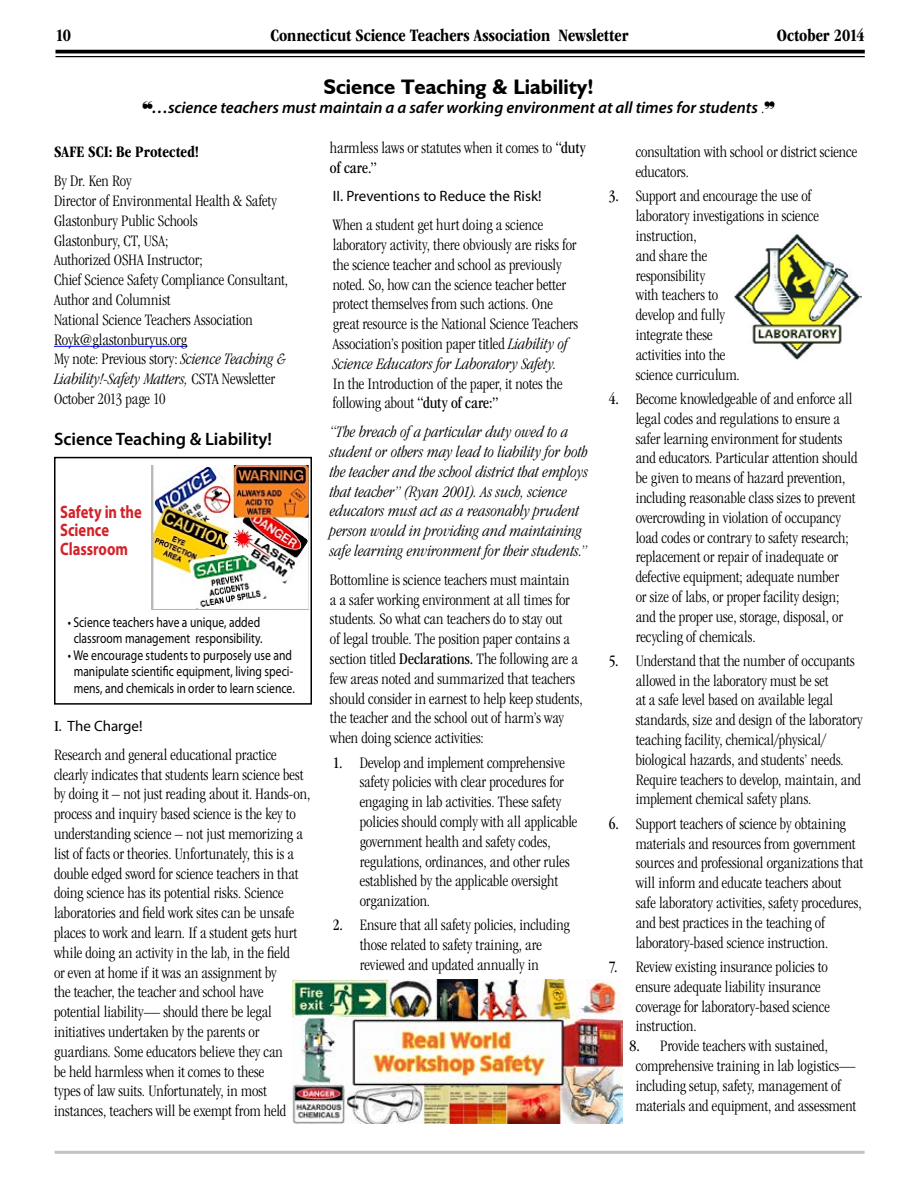
<style>
.page{position:relative;width:918px;height:1188px;background:#fff}
.page>*{position:absolute;margin:0;border:0;box-sizing:border-box;transform-origin:0 0}
.t1{font:700 21px "Humanist 521 BT";color:#000}
.t2{font:700 condensed 18px "ITC Garamond Std";color:#000}
.t3{font:700 18px/18.5px "Myriad Pro";color:#d2232a;scale:.81 1}
.t4{font:600 18px "Myriad Pro";color:#000}
.t5{font:300 condensed 16.5px/19.8px "ITC Garamond Std";color:#000}
.t6{font:italic 300 condensed 16.5px/19.8px "ITC Garamond Std";letter-spacing:.005em;color:#000}
.t7{font:italic 600 16.5px "Myriad Pro";color:#000}
.t8{font:700 condensed 16.5px "ITC Garamond Std";letter-spacing:.005em;color:#000}
.t9{font:15px "Myriad Pro";color:#000}
.t10{font:14.25px/16.5px "Myriad Pro";color:#000;text-align:center;scale:.81 1}
.s1{font-family:"ITC Garamond Std";font-weight:300;font-style:normal;font-stretch:condensed}
.s2{font-style:italic}
.s3{font-weight:400}
</style>
<div class="page">
<hr style="left:55px;top:1151px;width:810px;height:3px;background:#c0c2c4">
<hr style="left:56px;top:50px;width:809px;height:3px;background:#000">
<hr style="left:56px;top:56px;width:809px;height:1px;background:#000">
<hr style="left:54px;top:346px;width:133px;height:1px;background:#00f">
<img style="left:734px;top:234px;width:128px;height:126px">
<img style="left:293px;top:980px;width:330px;height:143px">
<img style="left:152px;top:466px;width:157px;height:144px">
<div style="left:54px;top:457px;width:258px;height:248px;border:2px solid #000"></div>
<p class="t2" style="left:55px;top:25px;width:17px">10</p>
<p class="t2" style="left:271px;top:25px;width:360px">Connecticut Science Teachers Association Newsletter</p>
<p class="t2" style="left:777px;top:25px;width:90px">October 2014</p>
<p class="t1" style="left:323px;top:73px;width:272px">Science Teaching &amp; Liability!</p>
<p class="t7" style="left:142px;top:97px;width:635px">❝…science teachers must maintain a a safer working environment at all times for students <span class="s1">.</span>❞</p>
<p class="t8" style="left:54px;top:143px;width:147px">SAFE SCI: Be Protected!</p>
<p class="t5" style="left:54px;top:171px;width:236px">By Dr. Ken Roy<br>Director of Environmental Health &amp; Safety<br>Glastonbury Public Schools<br>Glastonbury, CT, USA;<br>Authorized OSHA Instructor;<br>Chief Science Safety Compliance Consultant,<br>Author and Columnist<br>National Science Teachers Association<br>Royk@glastonburyus.org<br>My note: Previous story: <span class="s2">Science Teaching &amp;<br>Liability!-Safety Matters,</span> CSTA Newsletter<br>October 2013 page 10</p>
<p class="t4" style="left:54px;top:427px;width:220px">Science Teaching &amp; Liability!</p>
<p class="t5" style="left:330px;top:138px;width:257px">harmless laws or statutes when it comes to <span class="s3">“duty of care.”</span></p>
<p class="t9" style="left:333px;top:187px;width:210px">II. Preventions to Reduce the Risk!</p>
<p class="t5" style="left:333px;top:215px;width:247px">When a student get hurt doing a science laboratory activity, there obviously are risks for the science teacher and school as previously noted. So, how can the science teacher better protect themselves from such actions. One great resource is the National Science Teachers Association’s position paper titled <span class="s2">Liability of Science Educators for Laboratory Safety.</span></p>
<p class="t5" style="left:333px;top:374px;width:231px">In the Introduction of the paper, it notes the following about <span class="s3">“duty of care:”</span></p>
<p class="t6" style="left:330px;top:422px;width:259px">“The breach of a particular duty owed to a student or others may lead to liability for both the teacher and the school district that employs that teacher” (Ryan 2001). As such, science educators must act as a reasonably prudent person would in providing and maintaining safe learning environment for their students.”</p>
<p class="t5" style="left:330px;top:570px;width:254px">Bottomline is science teachers must maintain<br>a a safer working environment at all times for students. So what can teachers do to stay out<br>of legal trouble. The position paper contains a section titled <span class="s3">Declarations.</span> The following are a few areas noted and summarized that teachers should consider in earnest to help keep students, the teacher and the school out of harm’s way when doing science activities:</p>
<p class="t5" style="left:360px;top:753px;width:219px;text-indent:-27px"><span class="s3">1.</span> Develop and implement comprehensive safety policies with clear procedures for engaging in lab activities. These safety policies should comply with all applicable government health and safety codes, regulations, ordinances, and other rules established by the applicable oversight organization.</p>
<p class="t5" style="left:333px;top:915px;width:239px;text-align:center"><span class="s3">2.</span> Ensure that all safety policies, including those related to safety training, are<br>reviewed and updated annually in</p>
<p class="t5" style="left:636px;top:142px;width:223px">consultation with school or district science educators.</p>
<p class="t5" style="left:636px;top:186px;width:185px;text-indent:-27px"><span class="s3">3.</span> Support and encourage the use of laboratory investigations in science instruction,<br>and share the<br>responsibility<br>with teachers to<br>develop and fully<br>integrate these<br>activities into the<br>science curriculum.</p>
<p class="t5" style="left:636px;top:389px;width:223px;text-indent:-27px"><span class="s3">4.</span> Become knowledgeable of and enforce all legal codes and regulations to ensure a safer learning environment for students and educators. Particular attention should be given to means of hazard prevention, including reasonable class sizes to prevent overcrowding in violation of occupancy load codes or contrary to safety research; replacement or repair of inadequate or defective equipment; adequate number<br>or size of labs, or proper facility design; and the proper use, storage, disposal, or recycling of chemicals.</p>
<p class="t5" style="left:636px;top:651px;width:229px;text-indent:-27px"><span class="s3">5.</span> Understand that the number of occupants allowed in the laboratory must be set<br>at a safe level based on available legal standards, size and design of the laboratory teaching facility, chemical/physical/ biological hazards, and students’ needs.<br>Require teachers to develop, maintain, and implement chemical safety plans.</p>
<p class="t5" style="left:636px;top:814px;width:229px;text-indent:-27px"><span class="s3">6.</span> Support teachers of science by obtaining materials and resources from government sources and professional organizations that will inform and educate teachers about safe laboratory activities, safety procedures, and best practices in the teaching of laboratory-based science instruction.</p>
<p class="t5" style="left:636px;top:957px;width:196px;text-indent:-27px"><span class="s3">7.</span> Review existing insurance policies to ensure adequate liability insurance coverage for laboratory-based science instruction.</p>
<p class="t5" style="left:636px;top:1036px;width:222px;text-indent:-6px"><span class="s3">8.</span> Provide teachers with sustained, comprehensive training in lab logistics— including setup, safety, management of materials and equipment, and assessment</p>
<p class="t3" style="left:60px;top:502px;width:102px">Safety in the<br>Science<br>Classroom</p>
<p class="t10" style="left:68px;top:613px;width:242px">• Science teachers have a unique, added classroom management responsibility.</p>
<p class="t10" style="left:68px;top:646px;width:282px">• We encourage students to purposely use and manipulate scientific equipment, living speci&shy;mens, and chemicals in order to learn science.</p>
<p class="t9" style="left:68px;top:717px;width:77px">The Charge!</p>
<p class="t5" style="left:54px;top:745px;width:258px">Research and general educational practice clearly indicates that students learn science best by doing it – not just reading about it. Hands-on, process and inquiry based science is the key to understanding science – not just memorizing a list of facts or theories. Unfortunately, this is a double edged sword for science teachers in that doing science has its potential risks. Science laboratories and field work sites can be unsafe places to work and learn. If a student gets hurt while doing an activity in the lab, in the field<br>or even at home if it was an assignment by<br>the teacher, the teacher and school have potential liability— should there be legal initiatives undertaken by the parents or guardians. Some educators believe they can<br>be held harmless when it comes to these<br>types of law suits. Unfortunately, in most instances, teachers will be exempt from held</p>
</div>
